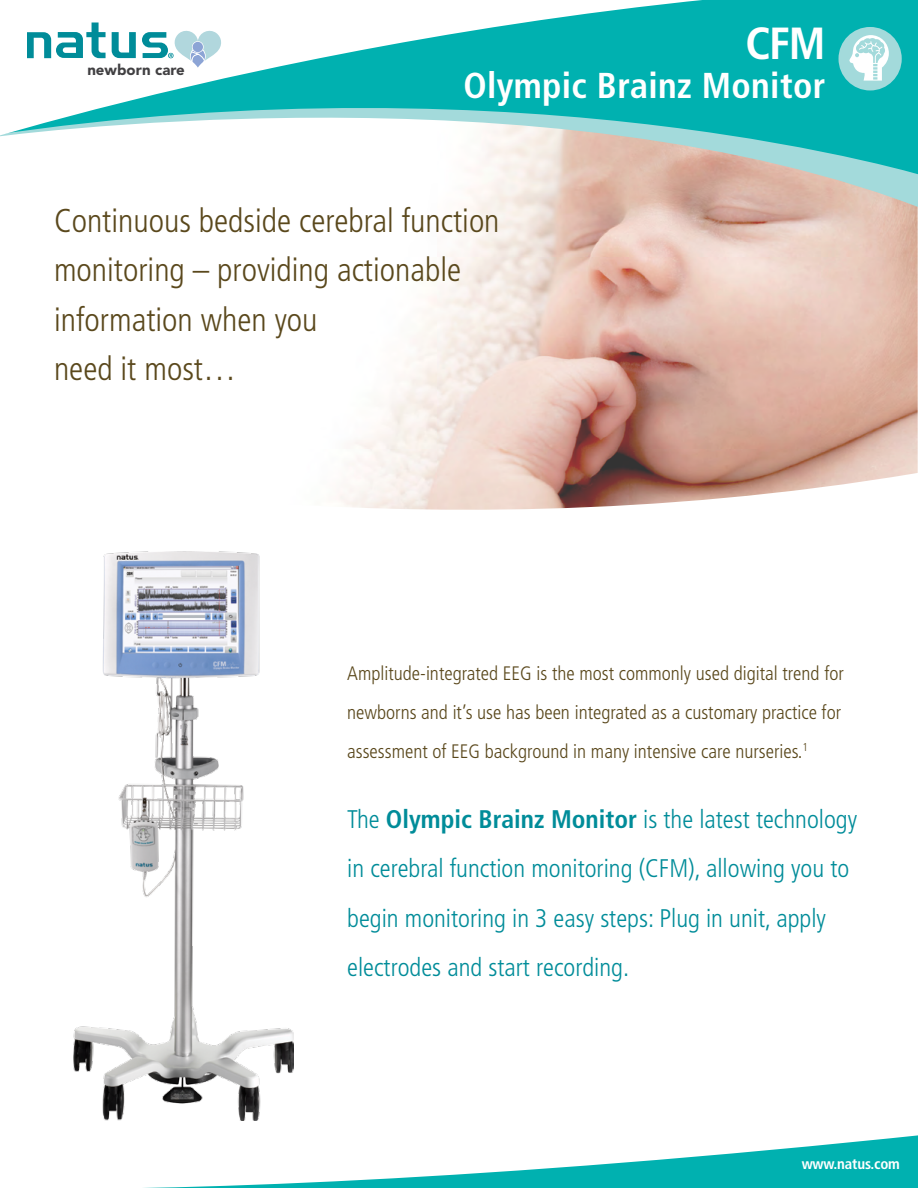
<style>
.page{position:relative;width:918px;height:1188px;background:#fff}
.page>*{position:absolute;margin:0;border:0;box-sizing:border-box;transform-origin:0 0}
.t1{font:700 condensed 45px "Frutiger LT Std";color:#fff}
.t2{font:700 condensed 36px "Frutiger LT Std";letter-spacing:.01em;color:#fff}
.t3{font:300 condensed 33px/49.5px "Frutiger LT Std";color:#5a481c}
.t4{font:300 condensed 25.5px/49.5px "Frutiger LT Std";color:#008c99}
.t5{font:300 condensed 19.5px/39px "Frutiger LT Std";color:#5a481c}
.t6{font:700 condensed 15px "Frutiger LT Std";letter-spacing:-.01em;color:#fff}
.t7{font:900 15px "Avenir";color:#414042}
.s1{font-weight:700}
</style>
<div class="page">
<svg style="left:144px;top:1135px;width:774px;height:53px"></svg>
<img style="left:338px;top:212px;width:580px;height:298px">
<svg style="left:465px;top:178px;width:453px;height:34px;background:#dbc3b6"></svg>
<svg style="left:477px;top:156px;width:441px;height:22px;background:#c5c8bf"></svg>
<svg style="left:0;top:0;width:918px;height:156px;fill:#00b1b0"></svg>
<svg style="left:112px;top:32px;width:24px;height:26px"></svg>
<svg style="left:27px;top:23px;width:79px;height:35px"></svg>
<svg style="left:142px;top:28px;width:81px;height:40px"></svg>
<img style="left:74px;top:552px;width:220px;height:568px">
<div style="left:839px;top:27px;width:63px;height:63px;background:#a3dadb;border-radius:50%"></div>
<svg style="left:849px;top:35px;width:40px;height:46px"></svg>
<p class="t7" style="left:87px;top:61px;width:99px">newborn care</p>
<h1 class="t1" style="left:746px;top:17px;width:81px">CFM</h1>
<h2 class="t2" style="left:463px;top:64px;width:364px">Olympic Brainz Monitor</h2>
<h3 class="t3" style="left:54px;top:196px;width:447px">Continuous bedside cerebral function monitoring – providing actionable information when you<br>need it most…</h3>
<p class="t5" style="left:347px;top:654px;width:498px">Amplitude-integrated EEG is the most commonly used digital trend for newborns and it’s use has been integrated as a customary practice for assessment of EEG background in many intensive care nurseries.<sup>1</sup></p>
<h3 class="t4" style="left:347px;top:795px;width:511px">The <span class="s1">Olympic Brainz Monitor</span> is the latest technology in cerebral function monitoring (CFM), allowing you to begin monitoring in 3 easy steps: Plug in unit, apply electrodes and start recording.</h3>
<p class="t6" style="left:802px;top:1155px;width:100px">www.natus.com</p>
</div>
